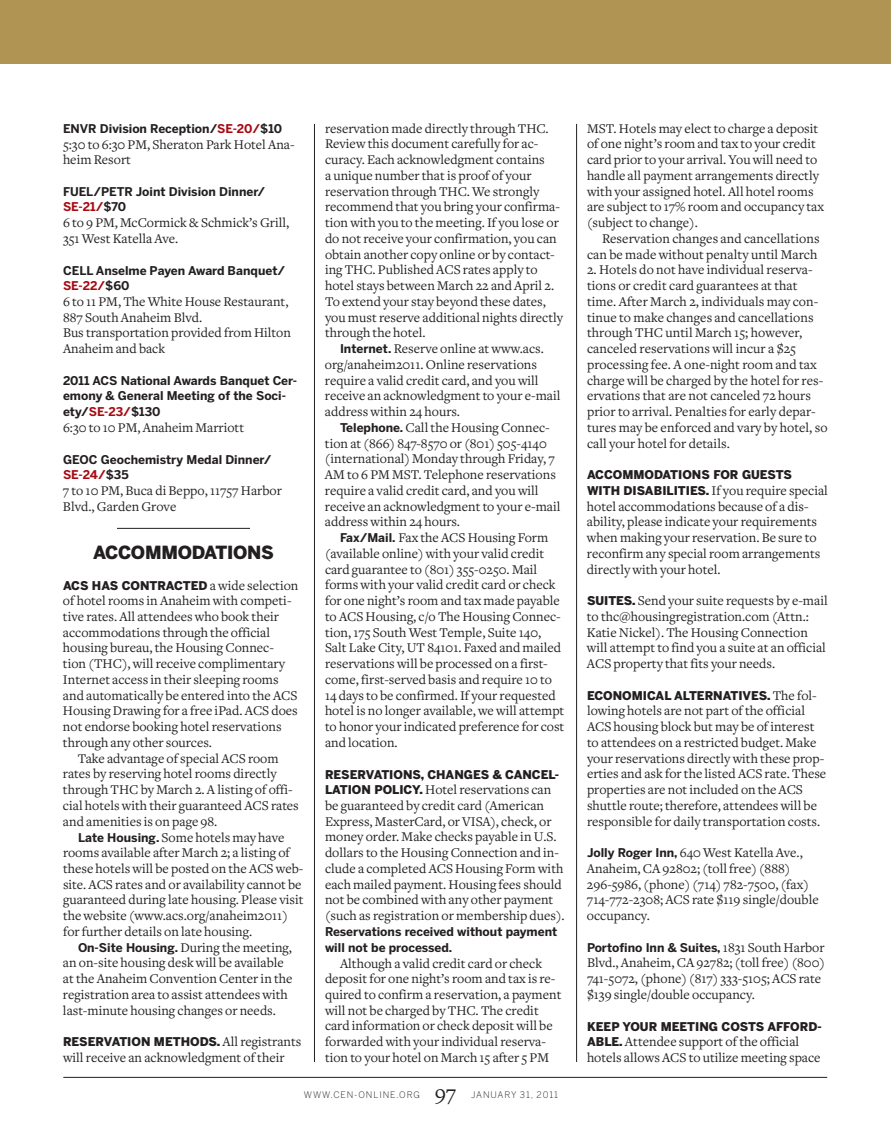
<style>
.page{position:relative;width:891px;height:1134px;background:#fff}
.page>*{position:absolute;margin:0;border:0;box-sizing:border-box;transform-origin:0 0}
.t1{font:22.5px "CEN Freight Text";color:#231f20}
.t2{font:900 18px "Benton Sans";letter-spacing:-.015em;color:#231f20}
.t3{font:13.8px/15.8px "CEN Freight Text";color:#231f20}
.t4{font:700 12px/15.8px "Benton Sans";color:#231f20}
.t5{font:900 12px "Benton Sans";color:#231f20}
.t6{font:300 9px "Benton Sans";letter-spacing:.1em;color:#231f20}
.s1{color:#a70a12}
.s2{font-family:"CEN Freight Text";font-weight:400;font-size:13.8px}
.s3{font-family:"Benton Sans";font-weight:700;font-size:12px}
.s4{font-family:"Benton Sans";font-weight:900;font-size:12px}
</style>
<div class="page">
<hr style="left:63px;top:1077px;width:764px;height:1px;background:#231f20">
<div style="left:0;top:0;width:891px;height:64px;background:#b09454"></div>
<hr style="left:117px;top:528px;width:133px;height:1px;background:#231f20">
<hr style="left:314px;top:124px;width:1px;height:938px;background:#231f20">
<hr style="left:576px;top:124px;width:1px;height:938px;background:#231f20">
<p class="t4" style="left:63px;top:120px;width:221px">ENVR Division Reception/<span class="s1">SE-20/</span>$10</p>
<p class="t3" style="left:63px;top:136px;width:233px">5:30 to 6:30 PM, Sheraton Park Hotel Ana&shy;heim Resort</p>
<p class="t4" style="left:63px;top:183px;width:204px">FUEL/PETR Joint Division Dinner/<br><span class="s1">SE-21/</span>$70</p>
<p class="t3" style="left:63px;top:215px;width:228px">6 to 9 PM, McCormick &amp; Schmick’s Grill,<br>351 West Katella Ave.</p>
<p class="t4" style="left:63px;top:262px;width:224px">CELL Anselme Payen Award Banquet/<br><span class="s1">SE-22/</span>$60</p>
<p class="t3" style="left:63px;top:294px;width:229px">6 to 11 PM, The White House Restaurant,<br>887 South Anaheim Blvd.<br>Bus transportation provided from Hilton<br>Anaheim and back</p>
<p class="t4" style="left:63px;top:372px;width:236px">2011 ACS National Awards Banquet Cer&shy;emony &amp; General Meeting of the Soci&shy;ety/<span class="s1">SE-23/</span>$130</p>
<p class="t3" style="left:63px;top:420px;width:183px">6:30 to 10 PM, Anaheim Marriott</p>
<p class="t4" style="left:63px;top:451px;width:210px">GEOC Geochemistry Medal Dinner/<br><span class="s1">SE-24/</span>$35</p>
<p class="t3" style="left:63px;top:483px;width:220px">7 to 10 PM, Buca di Beppo, 11757 Harbor<br>Blvd., Garden Grove</p>
<h2 class="t2" style="left:93px;top:541px;width:182px">ACCOMMODATIONS</h2>
<p class="t5" style="left:63px;top:578px;width:237px">ACS HAS CONTRACTED <span class="s2">a wide selection</span></p>
<p class="t3" style="left:63px;top:593px;width:236px">of hotel rooms in Anaheim with competi&shy;tive rates. All attendees who book their accommodations through the official housing bureau, the Housing Connec&shy;tion (THC), will receive complimentary Internet access in their sleeping rooms and automatically be entered into the ACS Housing Drawing for a free iPad. ACS does not endorse booking hotel reservations through any other sources.</p>
<p class="t3" style="left:63px;top:751px;width:237px;text-indent:15px">Take advantage of special ACS room rates by reserving hotel rooms directly through THC by March 2. A listing of offi&shy;cial hotels with their guaranteed ACS rates and amenities is on page 98.</p>
<p class="t3" style="left:63px;top:829px;width:242px;text-indent:15px"><span class="s3">Late Housing.</span> Some hotels may have rooms available after March 2; a listing of these hotels will be posted on the ACS web&shy;site. ACS rates and or availability cannot be guaranteed during late housing. Please visit the website (www.acs.org/anaheim2011) for further details on late housing.</p>
<p class="t3" style="left:63px;top:940px;width:231px;text-indent:15px"><span class="s3">On-Site Housing.</span> During the meeting, an on-site housing desk will be available at the Anaheim Convention Center in the registration area to assist attendees with last-minute housing changes or needs.</p>
<p class="t5" style="left:63px;top:1035px;width:240px">RESERVATION METHODS. <span class="s2">All registrants</span></p>
<p class="t3" style="left:63px;top:1050px;width:223px">will receive an acknowledgment of their</p>
<p class="t3" style="left:325px;top:121px;width:240px">reservation made directly through THC.<br>Review this document carefully for ac&shy;curacy. Each acknowledgment contains<br>a unique number that is proof of your reservation through THC. We strongly recommend that you bring your confirma&shy;tion with you to the meeting. If you lose or do not receive your confirmation, you can obtain another copy online or by contact&shy;ing THC. Published ACS rates apply to hotel stays between March 22 and April 2.<br>To extend your stay beyond these dates, you must reserve additional nights directly through the hotel.</p>
<p class="t3" style="left:325px;top:341px;width:237px;text-indent:15px"><span class="s3">Internet.</span> Reserve online at www.acs. org/anaheim2011. Online reservations require a valid credit card, and you will receive an acknowledgment to your e-mail address within 24 hours.</p>
<p class="t3" style="left:325px;top:420px;width:237px;text-indent:15px"><span class="s3">Telephone.</span> Call the Housing Connec&shy;tion at (866) 847-8570 or (801) 505-4140 (international) Monday through Friday, 7<br>AM to 6 PM MST. Telephone reservations require a valid credit card, and you will receive an acknowledgment to your e-mail address within 24 hours.</p>
<p class="t3" style="left:325px;top:530px;width:241px;text-indent:15px"><span class="s3">Fax/Mail.</span> Fax the ACS Housing Form (available online) with your valid credit card guarantee to (801) 355-0250. Mail forms with your valid credit card or check for one night’s room and tax made payable to ACS Housing, c/o The Housing Connec&shy;tion, 175 South West Temple, Suite 140, Salt Lake City, UT 84101. Faxed and mailed reservations will be processed on a first&shy;come, first-served basis and require 10 to 14 days to be confirmed. If your requested hotel is no longer available, we will attempt to honor your indicated preference for cost and location.</p>
<p class="t5" style="left:325px;top:767px;width:236px">RESERVATIONS, CHANGES &amp; CANCEL-</p>
<p class="t3" style="left:325px;top:782px;width:241px"><span class="s4">LATION POLICY.</span> Hotel reservations can be guaranteed by credit card (American Express, MasterCard, or VISA), check, or money order. Make checks payable in U.S. dollars to the Housing Connection and in&shy;clude a completed ACS Housing Form with each mailed payment. Housing fees should not be combined with any other payment (such as registration or membership dues).</p>
<p class="t4" style="left:325px;top:924px;width:234px">Reservations received without payment will not be processed.</p>
<p class="t3" style="left:325px;top:955px;width:238px;text-indent:15px">Although a valid credit card or check deposit for one night’s room and tax is re&shy;quired to confirm a reservation, a payment will not be charged by THC. The credit card information or check deposit will be forwarded with your individual reserva&shy;tion to your hotel on March 15 after 5 PM</p>
<p class="t6" style="left:304px;top:1089px;width:118px">WWW.CEN-ONLINE.ORG</p>
<h1 class="t1" style="left:435px;top:1081px;width:23px">97</h1>
<p class="t6" style="left:471px;top:1089px;width:88px">JANUARY 31, 2011</p>
<p class="t3" style="left:587px;top:121px;width:239px">MST. Hotels may elect to charge a deposit of one night’s room and tax to your credit card prior to your arrival. You will need to handle all payment arrangements directly with your assigned hotel. All hotel rooms are subject to 17% room and occupancy tax (subject to change).</p>
<p class="t3" style="left:587px;top:231px;width:234px;text-align:right">Reservation changes and cancellations can be made without penalty until March</p>
<p class="t3" style="left:587px;top:262px;width:242px">2. Hotels do not have individual reserva&shy;tions or credit card guarantees at that time. After March 2, individuals may con&shy;tinue to make changes and cancellations through THC until March 15; however, canceled reservations will incur a $25 processing fee. A one-night room and tax charge will be charged by the hotel for res&shy;ervations that are not canceled 72 hours prior to arrival. Penalties for early depar&shy;tures may be enforced and vary by hotel, so call your hotel for details.</p>
<p class="t5" style="left:587px;top:468px;width:207px">ACCOMMODATIONS FOR GUESTS</p>
<p class="t3" style="left:587px;top:483px;width:242px"><span class="s4">WITH DISABILITIES.</span> If you require special hotel accommodations because of a dis&shy;ability, please indicate your requirements when making your reservation. Be sure to reconfirm any special room arrangements directly with your hotel.</p>
<p class="t3" style="left:587px;top:593px;width:242px"><span class="s4">SUITES.</span> Send your suite requests by e-mail to thc@housingregistration.com (Attn.:<br>Katie Nickel). The Housing Connection will attempt to find you a suite at an official ACS property that fits your needs.</p>
<p class="t5" style="left:587px;top:688px;width:231px">ECONOMICAL ALTERNATIVES. <span class="s2">The fol-</span></p>
<p class="t3" style="left:587px;top:703px;width:241px">lowing hotels are not part of the official ACS housing block but may be of interest to attendees on a restricted budget. Make your reservations directly with these prop&shy;erties and ask for the listed ACS rate. These properties are not included on the ACS shuttle route; therefore, attendees will be responsible for daily transportation costs.</p>
<p class="t3" style="left:587px;top:845px;width:233px"><span class="s3">Jolly Roger Inn,</span> 640 West Katella Ave., Anaheim, CA 92802; (toll free) (888)<br>296-5986, (phone) (714) 782-7500, (fax)<br>714-772-2308; ACS rate $119 single/double occupancy.</p>
<p class="t4" style="left:587px;top:939px;width:239px">Portofino Inn &amp; Suites, <span class="s2">1831 South Harbor</span></p>
<p class="t3" style="left:587px;top:955px;width:239px">Blvd., Anaheim, CA 92782; (toll free) (800)<br>741-5072, (phone) (817) 333-5105; ACS rate $139 single/double occupancy.</p>
<p class="t5" style="left:587px;top:1019px;width:236px">KEEP YOUR MEETING COSTS AFFORD-</p>
<p class="t3" style="left:587px;top:1034px;width:235px"><span class="s4">ABLE.</span> Attendee support of the official hotels allows ACS to utilize meeting space</p>
</div>
